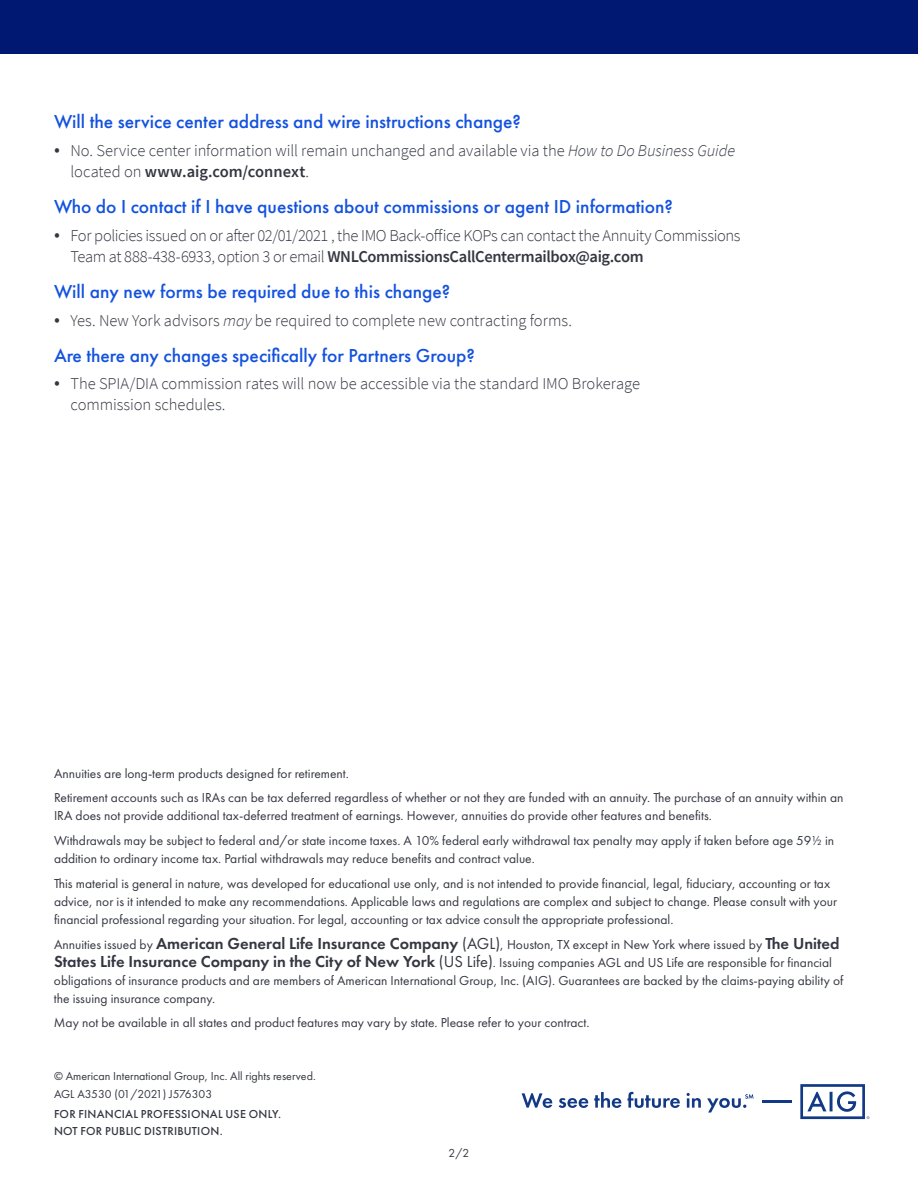
<style>
.page{position:relative;width:918px;height:1188px;background:#fff}
.page>*{position:absolute;margin:0;border:0;box-sizing:border-box;transform-origin:0 0}
.t1{font:500 19.5px "Futura PT";color:#1352de}
.t2{font:300 16.5px/21px "Source Sans Pro";letter-spacing:-.005em;color:#343741}
.t3{font:300 16.5px/21px "Source Sans Pro";letter-spacing:-.025em;color:#343741}
.t4{font:13.5px/18px "Futura PT";color:#343741}
.t5{font:12px/18.3px "Futura PT";color:#343741}
.t6{font:500 12px/16.5px "Futura PT";letter-spacing:.02em;color:#343741}
.s1{font-size:21px}
.s2{font-style:italic}
.s3{font-weight:600}
.s4{font-weight:600;font-size:16.5px}
.s5{font-size:16.5px}
</style>
<div class="page">
<hr style="left:762px;top:1100px;width:30px;height:3px;background:#123985">
<svg style="left:522px;top:1093px;width:30px;height:15px"></svg>
<svg style="left:559px;top:1098px;width:29px;height:10px"></svg>
<svg style="left:594px;top:1092px;width:27px;height:16px"></svg>
<svg style="left:627px;top:1092px;width:53px;height:16px"></svg>
<svg style="left:687px;top:1093px;width:14px;height:15px"></svg>
<svg style="left:707px;top:1094px;width:47px;height:19px"></svg>
<svg style="left:800px;top:1084px;width:69px;height:35px"></svg>
<div style="left:0;top:0;width:918px;height:54px;background:#001871"></div>
<h1 class="t1" style="left:54px;top:110px;width:468px">Will the service center address and wire instructions change?</h1>
<p class="t2" style="left:70px;top:140px;width:666px;text-indent:-16px"><span class="s1">•</span> No. Service center information will remain unchanged and available via the <span class="s2">How to Do Business Guide </span>located on <span class="s3">www.aig.com/connext</span>.</p>
<h1 class="t1" style="left:54px;top:195px;width:621px">Who do I contact if I have questions about commissions or agent ID information?</h1>
<p class="t3" style="left:70px;top:225px;width:672px;text-indent:-16px"><span class="s1">•</span> For policies issued on or after 02/01/2021 , the IMO Back-office KOPs can contact the Annuity Commissions<br>Team at 888-438-6933, option 3 or email <span class="s3">WNLCommissionsCallCentermailbox@aig.com</span></p>
<h1 class="t1" style="left:54px;top:280px;width:398px">Will any new forms be required due to this change?</h1>
<p class="t2" style="left:54px;top:310px;width:520px"><span class="s1">•</span> Yes. New York advisors <span class="s2">may</span> be required to complete new contracting forms.</p>
<h1 class="t1" style="left:54px;top:343px;width:423px">Are there any changes specifically for Partners Group?</h1>
<p class="t2" style="left:70px;top:373px;width:571px;text-indent:-16px"><span class="s1">•</span> The SPIA/DIA commission rates will now be accessible via the standard IMO Brokerage commission schedules.</p>
<p class="t4" style="left:54px;top:761px;width:791px;line-height:24.8px">Annuities are long-term products designed for retirement.<br>Retirement accounts such as IRAs can be tax deferred regardless of whether or not they are funded with an annuity. The purchase of an annuity within an</p>
<p class="t4" style="left:54px;top:804px;width:782px;line-height:24.8px">IRA does not provide additional tax-deferred treatment of earnings. However, annuities do provide other features and benefits.<br>Withdrawals may be subject to federal and/or state income taxes. A 10% federal early withdrawal tax penalty may apply if taken before age 59½ in</p>
<p class="t4" style="left:54px;top:846px;width:778px;line-height:24.8px">addition to ordinary income tax. Partial withdrawals may reduce benefits and contract value.<br>This material is general in nature, was developed for educational use only, and is not intended to provide financial, legal, fiduciary, accounting or tax</p>
<p class="t4" style="left:54px;top:892px;width:785px">advice, nor is it intended to make any recommendations. Applicable laws and regulations are complex and subject to change. Please consult with your financial professional regarding your situation. For legal, accounting or tax advice consult the appropriate professional.</p>
<p class="t4" style="left:54px;top:935px;width:791px">Annuities issued by <span class="s4">American General Life Insurance Company</span> <span class="s5">(AGL)</span>, Houston, TX except in New York where issued by <span class="s4">The United States Life Insurance Company in the City of New York</span> <span class="s5">(US Life)</span>. Issuing companies AGL and US Life are responsible for financial obligations of insurance products and are members of American International Group, Inc. (AIG). Guarantees are backed by the claims-paying ability of the issuing insurance company.</p>
<p class="t4" style="left:54px;top:1014px;width:537px">May not be available in all states and product features may vary by state. Please refer to your contract.</p>
<p class="t5" style="left:54px;top:1067px;width:263px">© American International Group, Inc. All rights reserved.<br>AGL A3530 (01/2021) J576303</p>
<p class="t6" style="left:54px;top:1106px;width:229px">FOR FINANCIAL PROFESSIONAL USE ONLY.<br>NOT FOR PUBLIC DISTRIBUTION.</p>
<p class="t5" style="left:449px;top:1144px;width:22px">2/2</p>
</div>
